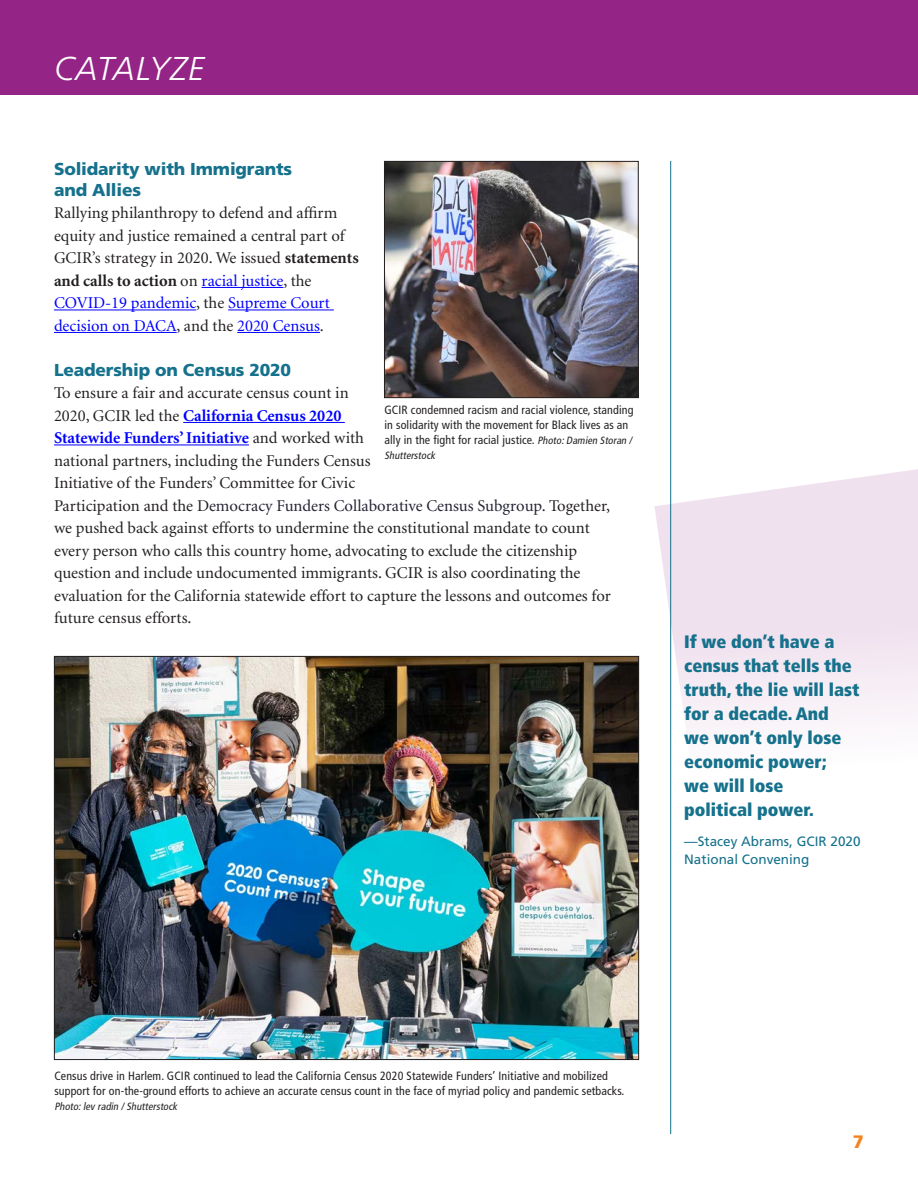
<style>
.page{position:relative;width:918px;height:1188px;background:#fff}
.page>*{position:absolute;margin:0;border:0;box-sizing:border-box;transform-origin:0 0}
.t1{font:italic 300 33px "Frutiger";letter-spacing:.04em;color:#fff}
.List_Paragraph{font:900 condensed 18px/24px "Frutiger";color:#15718c}
.t2{font:900 18px "Frutiger";color:#f58420}
.Paragraph_Style_1{font:900 17.25px/21px "Frutiger";letter-spacing:-.01em;color:#15718c}
.Paragraph_Style_1-2{font:16.5px/22.5px "Minion";color:#231f20}
.t3{font:13.5px/18px "Frutiger";color:#15718c}
.t4{font:condensed 12px/15px "Frutiger";letter-spacing:.01em;color:#231f20}
.t5{font:italic condensed 10.5px "Frutiger";color:#231f20}
.s1{font-weight:700}
.s2{color:#00f}
.s3{font-weight:700;color:#00f}
.s4{color:#232333}
.s5{font-style:italic;font-size:10.5px}
</style>
<div class="page">
<div style="left:0;top:0;width:918px;height:95px;background:#942586"></div>
<hr style="left:202px;top:287px;width:81px;height:1px;background:#00f">
<hr style="left:54px;top:310px;width:142px;height:1px;background:#00f">
<hr style="left:228px;top:310px;width:106px;height:1px;background:#00f">
<hr style="left:54px;top:332px;width:123px;height:1px;background:#00f">
<hr style="left:237px;top:332px;width:83px;height:1px;background:#00f">
<hr style="left:183px;top:422px;width:162px;height:1px;background:#00f">
<hr style="left:54px;top:445px;width:195px;height:1px;background:#00f">
<svg style="left:654px;top:467px;width:264px;height:333px;fill:#f3e7f1"></svg>
<hr style="left:670px;top:161px;width:1px;height:973px;background:#15718c">
<img style="left:56px;top:658px;width:581px;height:400px">
<img style="left:386px;top:163px;width:251px;height:233px">
<div style="left:384px;top:161px;width:255px;height:237px;border:1px solid #231f20"></div>
<p class="t1" style="left:54px;top:50px;width:152px">CATALYZE</p>
<p class="Paragraph_Style_1" style="left:54px;top:158px;width:240px">Solidarity with Immigrants and Allies</p>
<p class="Paragraph_Style_1-2" style="left:54px;top:202px;width:306px">Rallying philanthropy to defend and affirm equity and justice remained a central part of GCIR’s strategy in 2020. We issued <span class="s1">statements and calls to action</span> on <span class="s2">racial justice</span>, the <span class="s2">COVID-19 pandemic</span>, the <span class="s2">Supreme Court decision on DACA</span>, and the <span class="s2">2020 Census</span>.</p>
<p class="Paragraph_Style_1" style="left:54px;top:359px;width:239px">Leadership on Census 2020</p>
<p class="Paragraph_Style_1-2" style="left:54px;top:382px;width:558px">To ensure a fair and accurate census count in<br>2020, GCIR led the <span class="s3">California Census 2020<br>Statewide Funders’ Initiative</span> and worked with<br>national partners, including the Funders Census<br>Initiative of the Funders’ Committee for Civic<br>Participation and the D<span class="s4">emocracy Funders Collaborative Census Subgroup</span>. Together, we pushed back against efforts to undermine the constitutional mandate to count every person who calls this country home, advocating to exclude the citizenship question and include undocumented immigrants. GCIR is also coordinating the evaluation for the California statewide effort to capture the lessons and outcomes for future census efforts.</p>
<p class="t4" style="left:384px;top:402px;width:251px">GCIR condemned racism and racial violence, standing in solidarity with the movement for Black lives as an ally in the fight for racial justice. <span class="s5">Photo:Damien Storan /</span></p>
<p class="t5" style="left:384px;top:449px;width:54px">Shutterstock</p>
<p class="List_Paragraph" style="left:684px;top:629px;width:177px">If we don’t have a census that tells the truth, the lie will last for a decade. And<br>we won’t only lose economic power;<br>we will lose<br>political power.</p>
<p class="t3" style="left:684px;top:832px;width:178px">—Stacey Abrams, GCIR 2020<br>National Convening</p>
<p class="t4" style="left:54px;top:1069px;width:571px">Census drive in Harlem. GCIR continued to lead the California Census 2020 Statewide Funders’ Initiative and mobilized support for on-the-ground efforts to achieve an accurate census count in the face of myriad policy and pandemic setbacks.</p>
<p class="t5" style="left:54px;top:1101px;width:127px">Photo:lev radin /Shutterstock</p>
<p class="t2" style="left:853px;top:1131px;width:13px">7</p>
</div>
